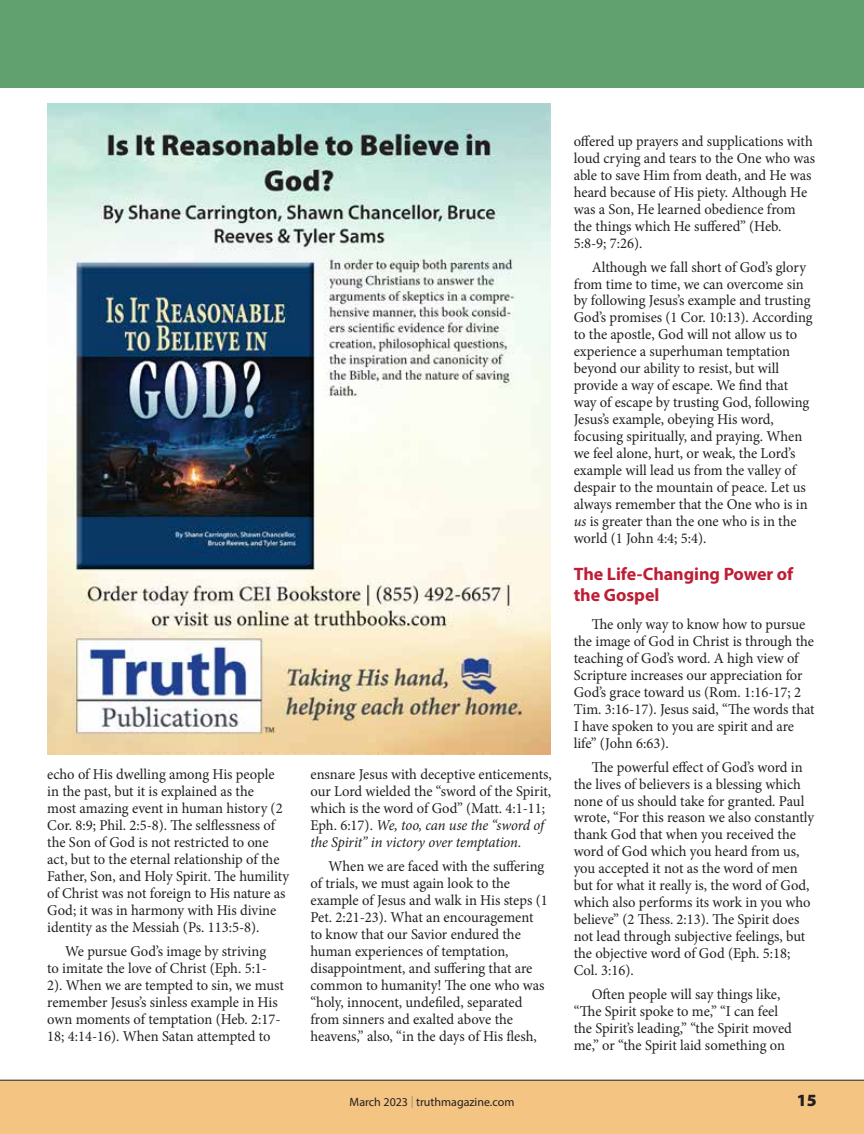
<style>
.page{position:relative;width:864px;height:1134px;background:#fff}
.page>*{position:absolute;margin:0;border:0;box-sizing:border-box;transform-origin:0 0}
.t1{font:700 18px/21px "Myriad Pro";letter-spacing:-.005em;color:#be1e35}
.t2{font:900 17.25px "Myriad Pro";color:#231f20}
.t3{font:15px/17px "Minion Pro";letter-spacing:-.005em;color:#231f20}
.t4{font:12px "Myriad Pro";color:#231f20}
.s1{font-style:italic}
.s2{color:#8a8c8f}
</style>
<div class="page">
<div style="left:0;top:1080px;width:864px;height:54px;background:#f4c483"></div>
<div style="left:0;top:0;width:864px;height:88px;background:#61a16f"></div>
<img style="left:47px;top:104px;width:504px;height:651px">
<p class="t3" style="left:47px;top:766px;width:243px">echo of His dwelling among His people in the past, but it is explained as the<br>most amazing event in human history (2<br>Cor. 8:9; Phil. 2:5-8). The selflessness of the Son of God is not restricted to one act, but to the eternal relationship of the Father, Son, and Holy Spirit. The humility of Christ was not foreign to His nature as God; it was in harmony with His divine identity as the Messiah (Ps. 113:5-8).</p>
<p class="t3" style="left:47px;top:943px;width:238px;text-indent:18px">We pursue God’s image by striving<br>to imitate the love of Christ (Eph. 5:1- 2). When we are tempted to sin, we must remember Jesus’s sinless example in His own moments of temptation (Heb. 2:17- 18; 4:14-16). When Satan attempted to</p>
<p class="t3" style="left:310px;top:766px;width:243px">ensnare Jesus with deceptive enticements, our Lord wielded the “sword of the Spirit, which is the word of God” (Matt. 4:1-11; Eph. 6:17). <span class="s1">We, too, can use the “sword of the Spirit” in victory over temptation.</span></p>
<p class="t3" style="left:310px;top:858px;width:239px;text-indent:18px">When we are faced with the suffering of trials, we must again look to the example of Jesus and walk in His steps (1<br>Pet. 2:21-23). What an encouragement to know that our Savior endured the human experiences of temptation, disappointment, and suffering that are common to humanity! The one who was “holy, innocent, undefiled, separated from sinners and exalted above the heavens,” also, “in the days of His flesh,</p>
<p class="t3" style="left:574px;top:133px;width:243px">offered up prayers and supplications with loud crying and tears to the One who was able to save Him from death, and He was heard because of His piety. Although He was a Son, He learned obedience from the things which He suffered” (Heb.<br>5:8-9; 7:26).</p>
<p class="t3" style="left:574px;top:258px;width:241px;text-indent:18px">Although we fall short of God’s glory from time to time, we can overcome sin by following Jesus’s example and trusting God’s promises (1 Cor. 10:13). According to the apostle, God will not allow us to experience a superhuman temptation beyond our ability to resist, but will provide a way of escape. We find that way of escape by trusting God, following Jesus’s example, obeying His word, focusing spiritually, and praying. When we feel alone, hurt, or weak, the Lord’s example will lead us from the valley of despair to the mountain of peace. Let us always remember that the One who is in <span class="s1">us</span> is greater than the one who is in the world (1 John 4:4; 5:4).</p>
<p class="t1" style="left:574px;top:563px;width:221px">The Life-Changing Power of the Gospel</p>
<p class="t3" style="left:574px;top:616px;width:242px;text-indent:18px">The only way to know how to pursue the image of God in Christ is through the teaching of God’s word. A high view of Scripture increases our appreciation for God’s grace toward us (Rom. 1:16-17; 2<br>Tim. 3:16-17). Jesus said, “The words that I have spoken to you are spirit and are life” (John 6:63).</p>
<p class="t3" style="left:574px;top:758px;width:242px;text-indent:18px">The powerful effect of God’s word in the lives of believers is a blessing which none of us should take for granted. Paul wrote, “For this reason we also constantly thank God that when you received the word of God which you heard from us, you accepted it not as the word of men but for what it really is, the word of God, which also performs its work in you who believe” (2 Thess. 2:13). The Spirit does not lead through subjective feelings, but the objective word of God (Eph. 5:18; Col. 3:16).</p>
<p class="t3" style="left:574px;top:986px;width:220px;text-indent:18px">Often people will say things like, “The Spirit spoke to me,” “I can feel the Spirit’s leading,” “the Spirit moved me,” or “the Spirit laid something on</p>
<p class="t4" style="left:350px;top:1095px;width:166px">March 2023 <span class="s2">|</span> truthmagazine.com</p>
<p class="t2" style="left:797px;top:1089px;width:21px">15</p>
</div>
